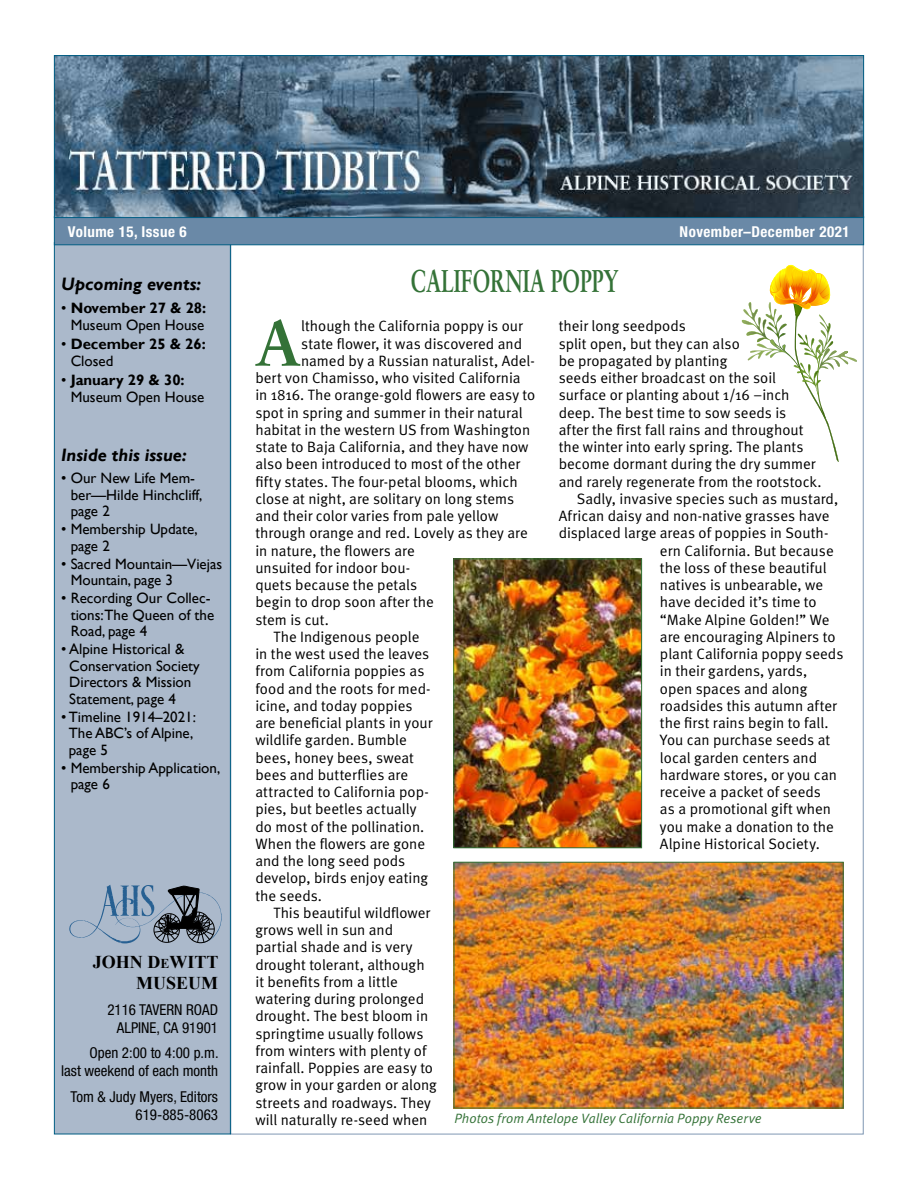
<style>
.page{position:relative;width:918px;height:1188px;background:#fff}
.page>*{position:absolute;margin:0;border:0;box-sizing:border-box;transform-origin:0 0}
.t1{font:700 64.5px "Sabon";color:#347237}
.t2{font:700 31.5px "Sabon";color:#347237;scale:.67 1}
.t3{font:italic 700 18px "Gill Sans";color:#000}
.t4{font:700 18px/21.6px "Times New Roman";color:#000;text-align:right}
.t5{font:15px "Meta Normal";color:#000}
.t6{font:15px/16.5px "Gill Sans";color:#000}
.t7{font:condensed 15px/18px "Helvetica Neue";color:#000;text-align:right}
.t8{font:700 condensed 15px "Helvetica Neue";letter-spacing:.03em;color:#fff}
.t9{font:700 15px/17.2px "Gill Sans";color:#000}
.t10{font:italic 13.5px "Meta Normal";letter-spacing:.005em;color:#347237}
.s1{font-weight:700}
.s2{font-weight:400}
.s3{font-size:13.5px}
</style>
<div class="page">
<div style="left:230px;top:243px;width:634px;height:891px;background:#fff;border:1px solid #7f97b3"></div>
<div style="left:54px;top:242px;width:177px;height:892px;background:#abb9cb;border:1px solid #005d83"></div>
<div style="left:54px;top:216px;width:810px;height:29px;background:#6a89a7;border:1px solid #005d83"></div>
<img style="left:56px;top:57px;width:806px;height:159px">
<div style="left:54px;top:55px;width:810px;height:163px;border:1px solid #005d83"></div>
<svg style="left:69px;top:885px;width:153px;height:58px"></svg>
<svg style="left:741px;top:265px;width:116px;height:197px"></svg>
<img style="left:456px;top:864px;width:386px;height:242px">
<div style="left:454px;top:862px;width:390px;height:246px;border:1px solid #347237"></div>
<img style="left:455px;top:561px;width:185px;height:285px">
<div style="left:453px;top:559px;width:189px;height:289px;border:1px solid #347237"></div>
<p class="t8" style="left:68px;top:223px;width:120px">Volume 15, Issue 6</p>
<p class="t8" style="left:680px;top:223px;width:171px">November–December 2021</p>
<p class="t3" style="left:61px;top:273px;width:141px">Upcoming events:</p>
<p class="t6" style="left:61px;top:300px;width:147px;line-height:17.2px;text-align:center">• <span class="s1">November 27 &amp; 28:<br></span>Museum Open House</p>
<p class="t9" style="left:71px;top:336px;width:137px;text-indent:-9px"><span class="s2">•</span> December 25 &amp; 26:<br><span class="s2">Closed</span></p>
<p class="t6" style="left:71px;top:372px;width:135px;line-height:17.2px;text-indent:-9px">• <span class="s1">January 29 &amp; 30:<br></span>Museum Open House</p>
<p class="t3" style="left:61px;top:444px;width:127px">Inside this issue:</p>
<p class="t6" style="left:71px;top:470px;width:133px;text-indent:-9px">• Our New Life Mem&shy;ber—Hilde Hinchcliff, page 2</p>
<p class="t6" style="left:71px;top:521px;width:129px;text-indent:-9px">• Membership Update, page 2</p>
<p class="t6" style="left:71px;top:556px;width:153px;text-indent:-9px">• Sacred Mountain—Viejas<br>Mountain, page 3</p>
<p class="t6" style="left:71px;top:590px;width:145px;text-indent:-9px">• Recording Our Collec&shy;tions:The Queen of the<br>Road, page 4</p>
<p class="t6" style="left:69px;top:641px;width:132px;text-indent:-8px">• Alpine Historical &amp;<br>Conservation Society<br>Directors &amp; Mission<br>Statement, page 4</p>
<p class="t6" style="left:69px;top:709px;width:129px;text-indent:-8px">• Timeline 1914–2021:<br>The ABC’s of Alpine, page 5</p>
<p class="t6" style="left:71px;top:760px;width:151px;text-indent:-9px">• Membership Application, page 6</p>
<p class="t4" style="left:93px;top:950px;width:127px">JOHN D<span class="s3">E</span>WITT<br>MUSEUM</p>
<p class="t7" style="left:107px;top:1000px;width:112px">2116 Tavern ROAD<br>Alpine, CA 91901</p>
<p class="t7" style="left:61px;top:1044px;width:159px">Open 2:00 to 4:00 p.m.<br>last weekend of each month</p>
<p class="t7" style="left:71px;top:1087px;width:149px">Tom &amp; Judy Myers, Editors<br>619-885-8063</p>
<h2 class="t2" style="left:411px;top:261px;width:311px">CALIFORNIA POPPY</h2>
<h1 class="t1" style="left:255px;top:303px;width:46px">A</h1>
<p class="t5" style="left:301px;top:318px;width:223px">lthough the California poppy is our</p>
<p class="t5" style="left:559px;top:318px;width:129px">their long seedpods</p>
<p class="t5" style="left:559px;top:335px;width:183px">split open, but they can also</p>
<p class="t5" style="left:559px;top:352px;width:170px">be propagated by planting</p>
<p class="t5" style="left:559px;top:369px;width:219px">seeds either broadcast on the soil</p>
<p class="t5" style="left:559px;top:387px;width:232px">surface or planting about 1/16 –inch</p>
<p class="t5" style="left:559px;top:404px;width:229px">deep. The best time to sow seeds is</p>
<p class="t5" style="left:559px;top:421px;width:246px">after the first fall rains and throughout</p>
<p class="t5" style="left:559px;top:438px;width:247px">the winter into early spring. The plants</p>
<p class="t5" style="left:559px;top:456px;width:258px">become dormant during the dry summer</p>
<p class="t5" style="left:559px;top:473px;width:264px">and rarely regenerate from the rootstock.</p>
<p class="t5" style="left:577px;top:490px;width:263px">Sadly, invasive species such as mustard,</p>
<p class="t5" style="left:559px;top:507px;width:272px">African daisy and non-native grasses have</p>
<p class="t5" style="left:559px;top:525px;width:271px">displaced large areas of poppies in South-</p>
<p class="t5" style="left:660px;top:542px;width:175px">ern California. But because</p>
<p class="t5" style="left:660px;top:559px;width:168px">the loss of these beautiful</p>
<p class="t5" style="left:660px;top:576px;width:165px">natives is unbearable, we</p>
<p class="t5" style="left:660px;top:594px;width:158px">have decided it’s time to</p>
<p class="t5" style="left:660px;top:611px;width:171px">“Make Alpine Golden!” We</p>
<p class="t5" style="left:660px;top:628px;width:177px">are encouraging Alpiners to</p>
<p class="t5" style="left:660px;top:645px;width:185px">plant California poppy seeds</p>
<p class="t5" style="left:660px;top:663px;width:149px">in their gardens, yards,</p>
<p class="t5" style="left:660px;top:680px;width:149px">open spaces and along</p>
<p class="t5" style="left:660px;top:697px;width:178px">roadsides this autumn after</p>
<p class="t5" style="left:660px;top:714px;width:170px">the first rains begin to fall.</p>
<p class="t5" style="left:660px;top:732px;width:172px">You can purchase seeds at</p>
<p class="t5" style="left:660px;top:749px;width:159px">local garden centers and</p>
<p class="t5" style="left:660px;top:766px;width:178px">hardware stores, or you can</p>
<p class="t5" style="left:660px;top:783px;width:163px">receive a packet of seeds</p>
<p class="t5" style="left:660px;top:801px;width:173px">as a promotional gift when</p>
<p class="t5" style="left:660px;top:818px;width:175px">you make a donation to the</p>
<p class="t5" style="left:660px;top:835px;width:161px">Alpine Historical Society.</p>
<p class="t5" style="left:301px;top:335px;width:222px">state flower, it was discovered and</p>
<p class="t5" style="left:301px;top:352px;width:235px">named by a Russian naturalist, Adel-</p>
<p class="t5" style="left:255px;top:369px;width:267px">bert von Chamisso, who visited California</p>
<p class="t5" style="left:255px;top:387px;width:281px">in 1816. The orange-gold flowers are easy to</p>
<p class="t5" style="left:255px;top:404px;width:269px">spot in spring and summer in their natural</p>
<p class="t5" style="left:255px;top:421px;width:276px">habitat in the western US from Washington</p>
<p class="t5" style="left:255px;top:438px;width:275px">state to Baja California, and they have now</p>
<p class="t5" style="left:255px;top:456px;width:266px">also been introduced to most of the other</p>
<p class="t5" style="left:255px;top:473px;width:264px">fifty states. The four-petal blooms, which</p>
<p class="t5" style="left:255px;top:490px;width:260px">close at night, are solitary on long stems</p>
<p class="t5" style="left:255px;top:507px;width:244px">and their color varies from pale yellow</p>
<p class="t5" style="left:255px;top:525px;width:274px">through orange and red. Lovely as they are</p>
<p class="t5" style="left:255px;top:542px;width:161px">in nature, the flowers are</p>
<p class="t5" style="left:255px;top:559px;width:156px">unsuited for indoor bou-</p>
<p class="t5" style="left:255px;top:576px;width:163px">quets because the petals</p>
<p class="t5" style="left:255px;top:594px;width:180px">begin to drop soon after the</p>
<p class="t5" style="left:255px;top:611px;width:75px">stem is cut.</p>
<p class="t5" style="left:273px;top:628px;width:147px">The Indigenous people</p>
<p class="t5" style="left:255px;top:645px;width:175px">in the west used the leaves</p>
<p class="t5" style="left:255px;top:663px;width:171px">from California poppies as</p>
<p class="t5" style="left:255px;top:680px;width:177px">food and the roots for med-</p>
<p class="t5" style="left:255px;top:697px;width:159px">icine, and today poppies</p>
<p class="t5" style="left:255px;top:714px;width:179px">are beneficial plants in your</p>
<p class="t5" style="left:255px;top:732px;width:153px">wildlife garden. Bumble</p>
<p class="t5" style="left:255px;top:749px;width:160px">bees, honey bees, sweat</p>
<p class="t5" style="left:255px;top:766px;width:154px">bees and butterflies are</p>
<p class="t5" style="left:255px;top:783px;width:175px">attracted to California pop-</p>
<p class="t5" style="left:255px;top:801px;width:163px">pies, but beetles actually</p>
<p class="t5" style="left:255px;top:818px;width:170px">do most of the pollination.</p>
<p class="t5" style="left:255px;top:835px;width:171px">When the flowers are gone</p>
<p class="t5" style="left:255px;top:852px;width:151px">and the long seed pods</p>
<p class="t5" style="left:255px;top:870px;width:174px">develop, birds enjoy eating</p>
<p class="t5" style="left:255px;top:887px;width:68px">the seeds.</p>
<p class="t5" style="left:273px;top:904px;width:158px">This beautiful wildflower</p>
<p class="t5" style="left:255px;top:921px;width:139px">grows well in sun and</p>
<p class="t5" style="left:255px;top:939px;width:159px">partial shade and is very</p>
<p class="t5" style="left:255px;top:956px;width:171px">drought tolerant, although</p>
<p class="t5" style="left:255px;top:973px;width:144px">it benefits from a little</p>
<p class="t5" style="left:255px;top:990px;width:170px">watering during prolonged</p>
<p class="t5" style="left:255px;top:1008px;width:174px">drought. The best bloom in</p>
<p class="t5" style="left:255px;top:1025px;width:170px">springtime usually follows</p>
<p class="t5" style="left:255px;top:1042px;width:173px">from winters with plenty of</p>
<p class="t5" style="left:255px;top:1059px;width:179px">rainfall. Poppies are easy to</p>
<p class="t5" style="left:255px;top:1077px;width:183px">grow in your garden or along</p>
<p class="t5" style="left:255px;top:1094px;width:177px">streets and roadways. They</p>
<p class="t5" style="left:255px;top:1111px;width:174px">will naturally re-seed when</p>
<p class="t10" style="left:454px;top:1110px;width:308px">Photos from Antelope Valley California Poppy Reserve</p>
</div>
